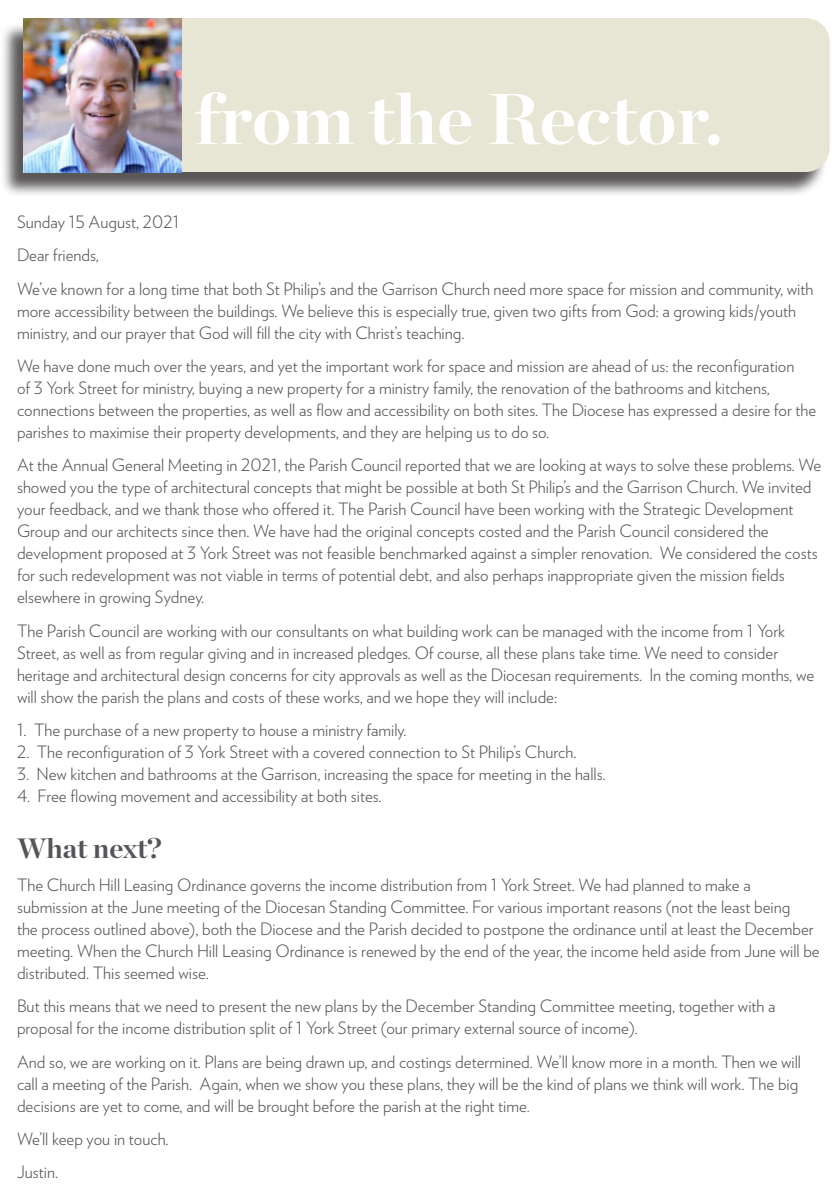
<style>
.page{position:relative;width:840px;height:1191px;background:#fff}
.page>*{position:absolute;margin:0;border:0;box-sizing:border-box;transform-origin:0 0}
.Heading{font:700 72px "Chronicle Display";color:#fff}
.Heading-2{font:700 28px "Chronicle Display";color:#535559}
.Body{font:300 17px/22px "Verlag";color:#535559}
</style>
<div class="page">
<div style="left:0;top:22px;width:827px;height:176px;background:#231f20;opacity:.75"></div>
<div style="left:24px;top:18px;width:805px;height:154px;background:#e7e5d4;border-radius:24px"></div>
<img style="left:24px;top:18px;width:157px;height:154px">
<p class="Heading" style="left:194px;top:61px;width:530px">from the Rector.</p>
<p class="Body" style="left:17px;top:210px;width:164px">Sunday 15 August, 2021</p>
<p class="Body" style="left:17px;top:243px;width:83px">Dear friends,</p>
<p class="Body" style="left:17px;top:277px;width:797px">We’ve known for a long time that both St Philip’s and the Garrison Church need more space for mission and community, with more accessibility between the buildings. We believe this is especially true, given two gifts from God: a growing kids/youth ministry, and our prayer that God will fill the city with Christ’s teaching.</p>
<p class="Body" style="left:17px;top:354px;width:800px">We have done much over the years, and yet the important work for space and mission are ahead of us: the reconfiguration<br>of 3 York Street for ministry, buying a new property for a ministry family, the renovation of the bathrooms and kitchens, connections between the properties, as well as flow and accessibility on both sites. The Diocese has expressed a desire for the parishes to maximise their property developments, and they are helping us to do so.</p>
<p class="Body" style="left:17px;top:453px;width:805px">At the Annual General Meeting in 2021, the Parish Council reported that we are looking at ways to solve these problems. We showed you the type of architectural concepts that might be possible at both St Philip’s and the Garrison Church. We invited your feedback, and we thank those who offered it. The Parish Council have been working with the Strategic Development Group and our architects since then. We have had the original concepts costed and the Parish Council considered the development proposed at 3 York Street was not feasible benchmarked against a simpler renovation. We considered the costs for such redevelopment was not viable in terms of potential debt, and also perhaps inappropriate given the mission fields elsewhere in growing Sydney.</p>
<p class="Body" style="left:17px;top:619px;width:798px">The Parish Council are working with our consultants on what building work can be managed with the income from 1 York Street, as well as from regular giving and in increased pledges. Of course, all these plans take time. We need to consider heritage and architectural design concerns for city approvals as well as the Diocesan requirements. In the coming months, we will show the parish the plans and costs of these works, and we hope they will include:</p>
<p class="Body" style="left:17px;top:718px;width:391px">1. The purchase of a new property to house a ministry family.</p>
<p class="Body" style="left:17px;top:740px;width:560px">2. The reconfiguration of 3 York Street with a covered connection to St Philip’s Church.</p>
<p class="Body" style="left:17px;top:762px;width:589px">3. New kitchen and bathrooms at the Garrison, increasing the space for meeting in the halls.</p>
<p class="Body" style="left:17px;top:784px;width:366px">4. Free flowing movement and accessibility at both sites.</p>
<p class="Heading-2" style="left:17px;top:825px;width:146px">What next?</p>
<p class="Body" style="left:17px;top:873px;width:803px">The Church Hill Leasing Ordinance governs the income distribution from 1 York Street. We had planned to make a submission at the June meeting of the Diocesan Standing Committee. For various important reasons (not the least being<br>the process outlined above), both the Diocese and the Parish decided to postpone the ordinance until at least the December meeting. When the Church Hill Leasing Ordinance is renewed by the end of the year, the income held aside from June will be distributed. This seemed wise.</p>
<p class="Body" style="left:17px;top:994px;width:759px">But this means that we need to present the new plans by the December Standing Committee meeting, together with a proposal for the income distribution split of 1 York Street (our primary external source of income).</p>
<p class="Body" style="left:17px;top:1049px;width:785px">And so, we are working on it. Plans are being drawn up, and costings determined. We’ll know more in a month. Then we will call a meeting of the Parish. Again, when we show you these plans, they will be the kind of plans we think will work. The big decisions are yet to come, and will be brought before the parish at the right time.</p>
<p class="Body" style="left:17px;top:1127px;width:153px">We’ll keep you in touch.</p>
<p class="Body" style="left:17px;top:1160px;width:43px">Justin.</p>
</div>
